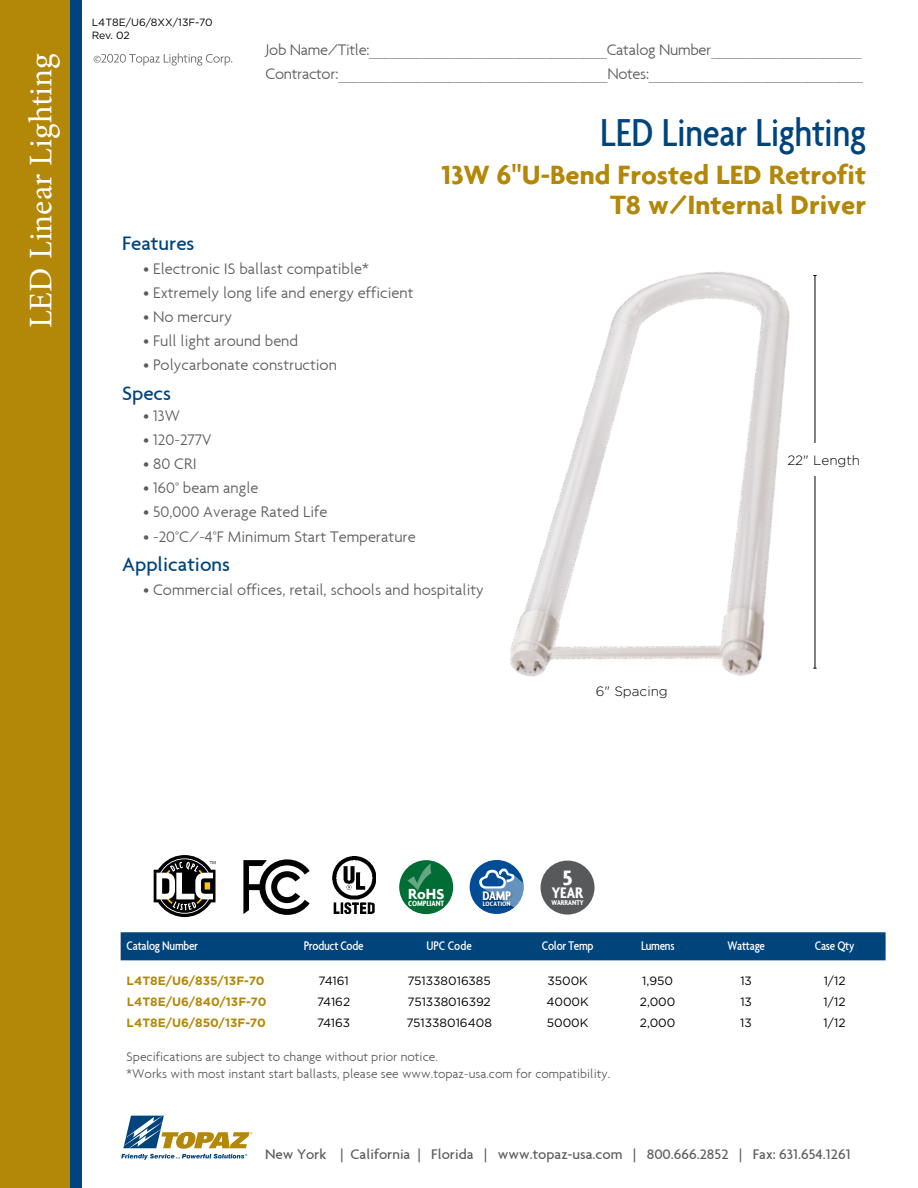
<style>
.page{position:relative;width:918px;height:1188px;background:#fff}
.page>*{position:absolute;margin:0;border:0;box-sizing:border-box;transform-origin:0 0}
.t1{font:500 condensed 42px "Agenda";letter-spacing:-.01em;color:#00447c}
.t2{font:33px "Minion Pro";color:#fff}
.t3{font:700 28.5px/30px "Agenda";color:#b38808;text-align:right}
.t4{font:700 22.5px "Agenda";color:#fff}
.t5{font:500 21px "Agenda";color:#00447c}
.t6{font:300 16.5px "Agenda";color:#5d5d60}
.t7{font:300 16.5px/24px "Agenda";letter-spacing:-.02em;color:#5d5d60}
.t8{font:700 condensed 16.5px "Agenda";color:#fff}
.t9{font:700 15.75px "Agenda";color:#fff}
.t10{font:500 15px "Agenda";color:#5d5d60}
.t11{font:300 13.5px/16.5px "Agenda";color:#5d5d60}
.t12{font:500 condensed 13.5px "Agenda";letter-spacing:-.02em;color:#fff}
.t13{font:300 13.5px "Gotham";color:#000}
.t14{font:700 condensed 13.5px "Agenda";color:#fff}
.t15{font:12px "Gotham";color:#000}
.t16{font:700 12px "Gotham";color:#b38808}
.t17{font:10.5px/13.5px "Gotham";color:#000}
.t18{font:700 condensed 8.25px "Agenda";letter-spacing:-.01em;color:#fff}
.t19{font:700 condensed 7.5px "Agenda";color:#fff}
.t20{font:700 condensed 6.9px "Agenda";letter-spacing:.02em;color:#fff}
</style>
<div class="page">
<div style="left:0;top:0;width:71px;height:1188px;background:#b38808"></div>
<div style="left:71px;top:0;width:11px;height:1188px;background:#00447c"></div>
<svg style="left:121px;top:1116px;width:131px;height:44px"></svg>
<div style="left:399px;top:860px;width:54px;height:54px;background:#006e34;border-radius:50%"></div>
<svg style="left:407px;top:863px;width:25px;height:28px"></svg>
<div style="left:541px;top:861px;width:54px;height:54px;background:#58595b;border-radius:50%"></div>
<div style="left:121px;top:932px;width:765px;height:28px;background:#00447c;border:2px solid #00447c"></div>
<img style="left:332px;top:856px;width:44px;height:58px">
<div style="left:470px;top:860px;width:54px;height:54px;background:#004c96;border-radius:50%"></div>
<div style="left:482px;top:890px;width:32px;height:19px;background:#000;opacity:.5"></div>
<svg style="left:479px;top:869px;width:45px;height:39px"></svg>
<svg style="left:243px;top:859px;width:67px;height:56px"></svg>
<img style="left:510px;top:272px;width:307px;height:405px">
<svg style="left:154px;top:855px;width:61px;height:62px"></svg>
<svg style="left:94px;top:53px;width:138px;height:13px"></svg>
<h2 class="t2" style="left:19px;top:328px;width:276px;rotate:-90deg">LED Linear Lighting</h2>
<p class="t17" style="left:92px;top:15px;width:122px">L4T8E/U6/8XX/13F-70<br>Rev. 02</p>
<p class="t7" style="left:266px;top:37px;width:599px">Job Name/Title:______________________________Catalog Number___________________<br>Contractor:__________________________________Notes:___________________________</p>
<h1 class="t1" style="left:600px;top:109px;width:268px">LED Linear Lighting</h1>
<h3 class="t3" style="left:442px;top:159px;width:426px">13W 6"U-Bend Frosted LED Retrofit<br>T8 w/Internal Driver</h3>
<p class="t5" style="left:122px;top:231px;width:74px">Features</p>
<p class="t6" style="left:143px;top:260px;width:227px">• Electronic IS ballast compatible*</p>
<p class="t6" style="left:143px;top:284px;width:272px">• Extremely long life and energy efficient</p>
<p class="t6" style="left:143px;top:308px;width:91px">• No mercury</p>
<p class="t6" style="left:143px;top:332px;width:157px">• Full light around bend</p>
<p class="t6" style="left:143px;top:356px;width:195px">• Polycarbonate construction</p>
<p class="t5" style="left:122px;top:381px;width:51px">Specs</p>
<p class="t6" style="left:143px;top:407px;width:39px">• 13W</p>
<p class="t6" style="left:143px;top:431px;width:70px">• 120-277V</p>
<p class="t6" style="left:143px;top:455px;width:55px">• 80 CRI</p>
<p class="t6" style="left:143px;top:479px;width:117px">• 160° beam angle</p>
<p class="t6" style="left:143px;top:503px;width:186px">• 50,000 Average Rated Life</p>
<p class="t6" style="left:143px;top:527px;width:274px">• -20°C/-4°F Minimum Start Temperature</p>
<p class="t5" style="left:122px;top:552px;width:110px">Applications</p>
<p class="t6" style="left:143px;top:581px;width:342px">• Commercial offices, retail, schools and hospitality</p>
<p class="t13" style="left:787px;top:452px;width:74px">22" Length</p>
<p class="t13" style="left:596px;top:683px;width:74px">6" Spacing</p>
<p class="t9" style="left:408px;top:884px;width:38px">RoHS</p>
<p class="t18" style="left:408px;top:899px;width:37px">COMPLIANT</p>
<p class="t14" style="left:482px;top:888px;width:30px">DAMP</p>
<p class="t20" style="left:483px;top:900px;width:29px">LOCATION</p>
<h3 class="t4" style="left:562px;top:864px;width:12px">5</h3>
<p class="t8" style="left:552px;top:883px;width:33px">YEAR</p>
<p class="t19" style="left:551px;top:898px;width:34px">WARRANTY</p>
<p class="t12" style="left:127px;top:938px;width:73px">Catalog Number</p>
<p class="t12" style="left:304px;top:938px;width:61px">Product Code</p>
<p class="t12" style="left:426px;top:938px;width:47px">UPC Code</p>
<p class="t12" style="left:542px;top:938px;width:53px">Color Temp</p>
<p class="t12" style="left:641px;top:938px;width:35px">Lumens</p>
<p class="t12" style="left:728px;top:938px;width:39px">Wattage</p>
<p class="t12" style="left:815px;top:938px;width:41px">Case Qty</p>
<p class="t16" style="left:127px;top:973px;width:140px">L4T8E/U6/835/13F-70</p>
<p class="t15" style="left:319px;top:973px;width:32px">74161</p>
<p class="t15" style="left:407px;top:973px;width:85px">751338016385</p>
<p class="t15" style="left:547px;top:973px;width:42px">3500K</p>
<p class="t15" style="left:642px;top:973px;width:32px">1,950</p>
<p class="t15" style="left:740px;top:973px;width:13px">13</p>
<p class="t15" style="left:824px;top:973px;width:23px">1/12</p>
<p class="t16" style="left:127px;top:994px;width:141px">L4T8E/U6/840/13F-70</p>
<p class="t15" style="left:317px;top:994px;width:35px">74162</p>
<p class="t15" style="left:407px;top:994px;width:85px">751338016392</p>
<p class="t15" style="left:546px;top:994px;width:44px">4000K</p>
<p class="t15" style="left:640px;top:994px;width:37px">2,000</p>
<p class="t15" style="left:740px;top:994px;width:13px">13</p>
<p class="t15" style="left:824px;top:994px;width:23px">1/12</p>
<p class="t16" style="left:127px;top:1015px;width:141px">L4T8E/U6/850/13F-70</p>
<p class="t15" style="left:317px;top:1015px;width:35px">74163</p>
<p class="t15" style="left:406px;top:1015px;width:87px">751338016408</p>
<p class="t15" style="left:547px;top:1015px;width:43px">5000K</p>
<p class="t15" style="left:640px;top:1015px;width:37px">2,000</p>
<p class="t15" style="left:740px;top:1015px;width:13px">13</p>
<p class="t15" style="left:824px;top:1015px;width:23px">1/12</p>
<p class="t11" style="left:127px;top:1049px;width:485px">Specifications are subject to change without prior notice.<br>*Works with most instant start ballasts, please see www.topaz-usa.com for compatibility.</p>
<p class="t10" style="left:265px;top:1145px;width:587px">New York | California | Florida | www.topaz-usa.com | 800.666.2852 | Fax: 631.654.1261</p>
</div>
